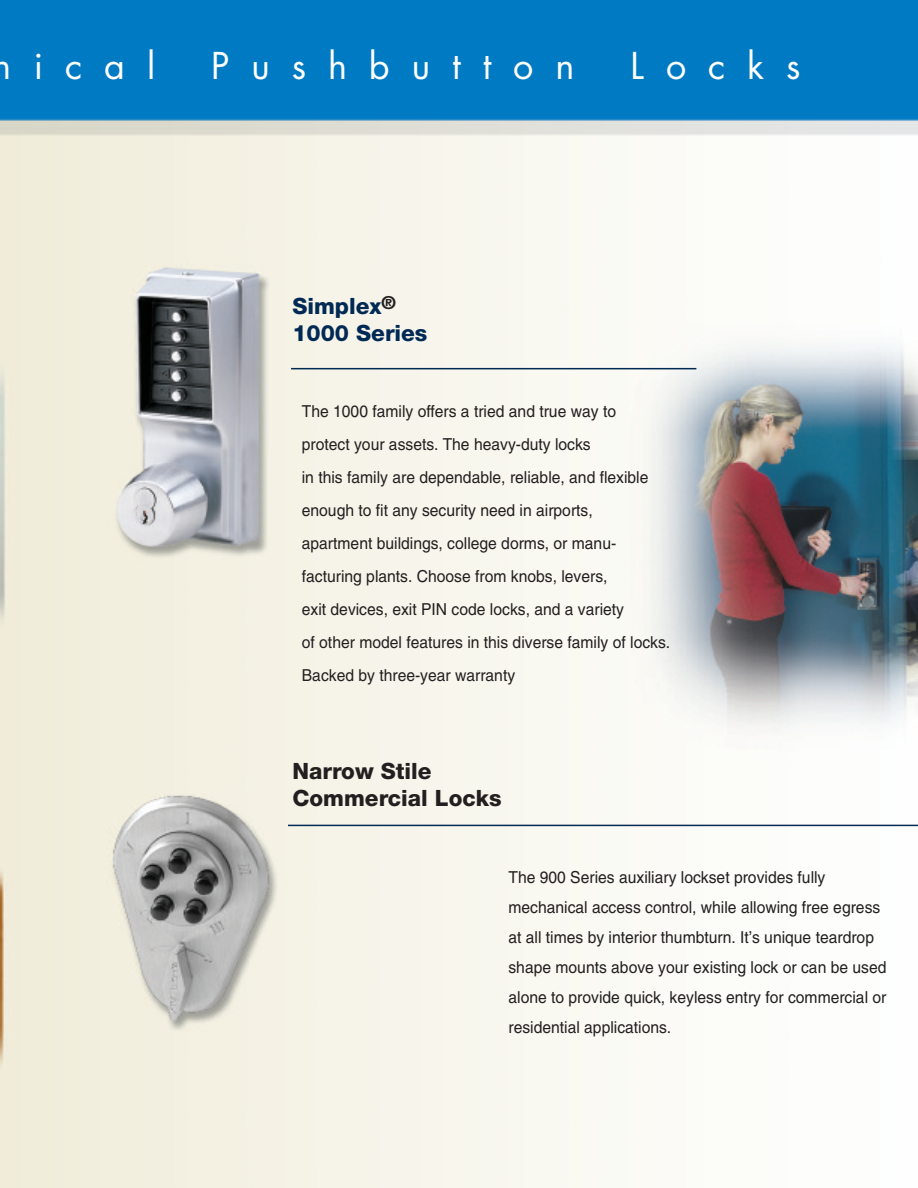
<style>
.page{position:relative;width:918px;height:1188px;background:#fff}
.page>*{position:absolute;margin:0;border:0;box-sizing:border-box;transform-origin:0 0}
.t1{font:36px "Futura";letter-spacing:.61em;color:#fff}
.t2{font:800 22.5px/27px "Helvetica Neue";color:#231f20}
.t3{font:800 22.5px/27px "Helvetica Neue";color:#002954}
.t4{font:16.5px/33px "Helvetica";color:#231f20;scale:.95 1}
</style>
<div class="page">
<img style="left:0;top:0;width:918px;height:1188px">
<hr style="left:291px;top:368px;width:405px;height:1px;background:#002954">
<hr style="left:288px;top:825px;width:630px;height:1px;background:#002954">
<h1 class="t1" style="left:-7px;top:49px;width:164px">nical</h1>
<h1 class="t1" style="left:211px;top:49px;width:365px">Pushbutton</h1>
<h1 class="t1" style="left:631px;top:49px;width:171px">Locks</h1>
<h2 class="t3" style="left:292px;top:295px;width:137px">Simplex<sup>®<br></sup>1000 Series</h2>
<p class="t4" style="left:302px;top:396px;width:389px">The 1000 family offers a tried and true way to<br>protect your assets. The heavy-duty locks<br>in this family are dependable, reliable, and flexible enough to fit any security need in airports,<br>apartment buildings, college dorms, or manu&shy;facturing plants. Choose from knobs, levers,<br>exit devices, exit PIN code locks, and a variety<br>of other model features in this diverse family of locks.<br>Backed by three-year warranty</p>
<h2 class="t2" style="left:292px;top:760px;width:211px">Narrow Stile<br>Commercial Locks</h2>
<p class="t4" style="left:508px;top:863px;width:399px;line-height:30px">The 900 Series auxiliary lockset provides fully mechanical access control, while allowing free egress at all times by interior thumbturn. It’s unique teardrop shape mounts above your existing lock or can be used alone to provide quick, keyless entry for commercial or residential applications.</p>
</div>
